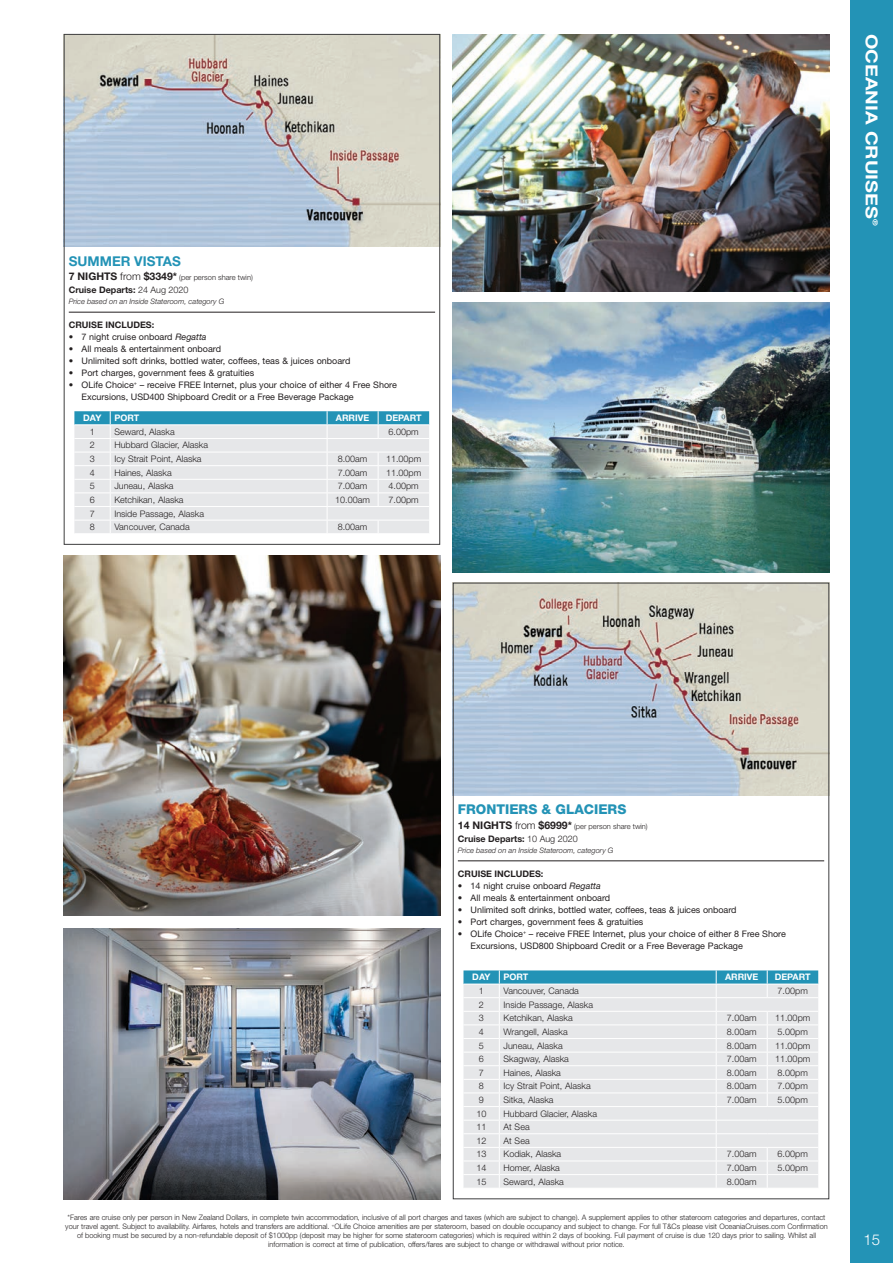
<style>
.page{position:relative;width:893px;height:1263px;background:#fff}
.page>*{position:absolute;margin:0;border:0;box-sizing:border-box;transform-origin:0 0}
.t1{font:700 16.5px "Helvetica Neue LT Std";color:#fff;scale:1.2 1}
.t2{font:300 15px "Helvetica Neue LT Std";color:#fff}
.t3{font:800 13.5px "Helvetica Neue LT Std";color:#2393b6}
.t4{font:700 13.5px "Helvetica Neue LT Std";color:#2393b6}
.t5{font:300 9px "Helvetica Neue LT Std";color:#231f20}
.t6{font:9px/12px "Helvetica Neue LT Std";color:#231f20}
.t7{font:700 9px "Helvetica Neue LT Std";color:#231f20}
.t8{font:700 9px "Helvetica Neue LT Std";color:#fff}
.t9{font:300 7.5px/9px "Helvetica Neue LT Std";color:#231f20;text-align:center}
.t10{font:italic 300 7.5px "Helvetica Neue LT Std";color:#231f20}
.t11{font:700 7.05px "Helvetica Neue LT Std";color:#fff;scale:1.2 1}
.s1{font-weight:700;font-size:10.5px}
.s2{font-size:10.5px}
.s3{font-weight:300}
.s4{font-style:italic}
</style>
<div class="page">
<div style="left:850px;top:0;width:43px;height:1263px;background:#2393b6"></div>
<img style="left:66px;top:36px;width:372px;height:211px">
<hr style="left:69px;top:312px;width:366px;height:1px;background:#231f20">
<svg style="left:74px;top:411px;width:355px;height:122px;background:#d3dfe5"></svg>
<img style="left:453px;top:302px;width:376px;height:270px">
<img style="left:64px;top:555px;width:376px;height:361px">
<img style="left:64px;top:928px;width:376px;height:271px">
<img style="left:453px;top:34px;width:376px;height:258px">
<img style="left:455px;top:585px;width:372px;height:210px">
<hr style="left:458px;top:860px;width:366px;height:1px;background:#231f20">
<svg style="left:463px;top:970px;width:355px;height:218px;background:#dce3e7"></svg>
<hr style="left:463px;top:984px;width:36px;height:1px;background:#fff">
<hr style="left:499px;top:984px;width:217px;height:1px;background:#fff">
<hr style="left:716px;top:984px;width:51px;height:1px;background:#fff">
<hr style="left:767px;top:984px;width:51px;height:1px;background:#fff">
<h3 class="t4" style="left:69px;top:252px;width:114px">SUMMER VISTAS</h3>
<p class="t9" style="left:69px;top:273px;width:186px"><span class="s1">7 NIGHTS</span> <span class="s2">from</span> <span class="s1">$3349*</span> (per person share twin)</p>
<p class="t7" style="left:69px;top:284px;width:121px">Cruise Departs: <span class="s3">24 Aug 2020</span></p>
<p class="t10" style="left:69px;top:297px;width:157px">Price based on an Inside Stateroom, category G</p>
<p class="t7" style="left:69px;top:319px;width:87px">CRUISE INCLUDES:</p>
<p class="t6" style="left:69px;top:331px;width:139px">• 7 night cruise onboard <span class="s4">Regatta</span></p>
<p class="t6" style="left:69px;top:343px;width:154px">• All meals &amp; entertainment onboard</p>
<p class="t6" style="left:69px;top:355px;width:283px">• Unlimited soft drinks, bottled water, coffees, teas &amp; juices onboard</p>
<p class="t6" style="left:69px;top:367px;width:187px">• Port charges, government fees &amp; gratuities</p>
<p class="t6" style="left:82px;top:379px;width:317px;text-indent:-13px">• OLife Choice<sup>+</sup> – receive FREE Internet, plus your choice of either 4 Free Shore<br>Excursions, USD400 Shipboard Credit or a Free Beverage Package</p>
<p class="t8" style="left:83px;top:412px;width:20px">DAY</p>
<p class="t8" style="left:114px;top:412px;width:26px">PORT</p>
<p class="t8" style="left:336px;top:412px;width:35px">ARRIVE</p>
<p class="t8" style="left:386px;top:412px;width:37px">DEPART</p>
<p class="t5" style="left:90px;top:426px;width:7px">1</p>
<p class="t5" style="left:114px;top:426px;width:62px">Seward, Alaska</p>
<p class="t5" style="left:389px;top:426px;width:32px">6.00pm</p>
<p class="t5" style="left:90px;top:440px;width:7px">2</p>
<p class="t5" style="left:114px;top:440px;width:95px">Hubbard Glacier, Alaska</p>
<p class="t5" style="left:90px;top:453px;width:7px">3</p>
<p class="t5" style="left:114px;top:453px;width:89px">Icy Strait Point, Alaska</p>
<p class="t5" style="left:338px;top:453px;width:31px">8.00am</p>
<p class="t5" style="left:386px;top:453px;width:37px">11.00pm</p>
<p class="t5" style="left:90px;top:467px;width:7px">4</p>
<p class="t5" style="left:114px;top:467px;width:59px">Haines, Alaska</p>
<p class="t5" style="left:338px;top:467px;width:31px">7.00am</p>
<p class="t5" style="left:386px;top:467px;width:37px">11.00pm</p>
<p class="t5" style="left:90px;top:481px;width:7px">5</p>
<p class="t5" style="left:114px;top:481px;width:61px">Juneau, Alaska</p>
<p class="t5" style="left:338px;top:481px;width:31px">7.00am</p>
<p class="t5" style="left:389px;top:481px;width:32px">4.00pm</p>
<p class="t5" style="left:90px;top:494px;width:7px">6</p>
<p class="t5" style="left:114px;top:494px;width:71px">Ketchikan, Alaska</p>
<p class="t5" style="left:335px;top:494px;width:36px">10.00am</p>
<p class="t5" style="left:389px;top:494px;width:32px">7.00pm</p>
<p class="t5" style="left:90px;top:508px;width:7px">7</p>
<p class="t5" style="left:114px;top:508px;width:91px">Inside Passage, Alaska</p>
<p class="t5" style="left:90px;top:521px;width:7px">8</p>
<p class="t5" style="left:114px;top:521px;width:77px">Vancouver, Canada</p>
<p class="t5" style="left:338px;top:521px;width:31px">8.00am</p>
<h1 class="t1" style="left:882px;top:34px;width:155px;rotate:90deg">OCEANIA CRUISES</h1>
<p class="t11" style="left:880px;top:219px;width:7px;rotate:90deg">®</p>
<h3 class="t3" style="left:458px;top:801px;width:170px">FRONTIERS &amp; GLACIERS</h3>
<p class="t9" style="left:458px;top:822px;width:191px"><span class="s1">14 NIGHTS</span> <span class="s2">from</span> <span class="s1">$6999*</span> (per person share twin)</p>
<p class="t7" style="left:458px;top:833px;width:121px">Cruise Departs: <span class="s3">10 Aug 2020</span></p>
<p class="t10" style="left:458px;top:846px;width:157px">Price based on an Inside Stateroom, category G</p>
<p class="t7" style="left:458px;top:868px;width:87px">CRUISE INCLUDES:</p>
<p class="t6" style="left:458px;top:879px;width:144px">• 14 night cruise onboard <span class="s4">Regatta</span></p>
<p class="t6" style="left:458px;top:891px;width:154px">• All meals &amp; entertainment onboard</p>
<p class="t6" style="left:458px;top:903px;width:280px">• Unlimited soft drinks, bottled water, coffees, teas &amp; juices onboard</p>
<p class="t6" style="left:458px;top:915px;width:187px">• Port charges, government fees &amp; gratuities</p>
<p class="t6" style="left:471px;top:927px;width:317px;text-indent:-13px">• OLife Choice<sup>+</sup> – receive FREE Internet, plus your choice of either 8 Free Shore<br>Excursions, USD800 Shipboard Credit or a Free Beverage Package</p>
<p class="t8" style="left:472px;top:972px;width:20px">DAY</p>
<p class="t8" style="left:504px;top:972px;width:26px">PORT</p>
<p class="t8" style="left:725px;top:972px;width:35px">ARRIVE</p>
<p class="t8" style="left:775px;top:972px;width:37px">DEPART</p>
<p class="t5" style="left:479px;top:985px;width:7px">1</p>
<p class="t5" style="left:504px;top:985px;width:77px">Vancouver, Canada</p>
<p class="t5" style="left:778px;top:985px;width:32px">7.00pm</p>
<p class="t5" style="left:479px;top:999px;width:7px">2</p>
<p class="t5" style="left:504px;top:999px;width:91px">Inside Passage, Alaska</p>
<p class="t5" style="left:479px;top:1012px;width:7px">3</p>
<p class="t5" style="left:504px;top:1012px;width:71px">Ketchikan, Alaska</p>
<p class="t5" style="left:727px;top:1012px;width:31px">7.00am</p>
<p class="t5" style="left:775px;top:1012px;width:37px">11.00pm</p>
<p class="t5" style="left:479px;top:1026px;width:7px">4</p>
<p class="t5" style="left:504px;top:1026px;width:66px">Wrangell, Alaska</p>
<p class="t5" style="left:727px;top:1026px;width:31px">8.00am</p>
<p class="t5" style="left:778px;top:1026px;width:32px">5.00pm</p>
<p class="t5" style="left:479px;top:1040px;width:7px">5</p>
<p class="t5" style="left:504px;top:1040px;width:61px">Juneau, Alaska</p>
<p class="t5" style="left:727px;top:1040px;width:31px">8.00am</p>
<p class="t5" style="left:775px;top:1040px;width:37px">11.00pm</p>
<p class="t5" style="left:479px;top:1053px;width:7px">6</p>
<p class="t5" style="left:504px;top:1053px;width:67px">Skagway, Alaska</p>
<p class="t5" style="left:727px;top:1053px;width:31px">7.00am</p>
<p class="t5" style="left:775px;top:1053px;width:37px">11.00pm</p>
<p class="t5" style="left:479px;top:1067px;width:7px">7</p>
<p class="t5" style="left:504px;top:1067px;width:59px">Haines, Alaska</p>
<p class="t5" style="left:727px;top:1067px;width:31px">8.00am</p>
<p class="t5" style="left:778px;top:1067px;width:32px">8.00pm</p>
<p class="t5" style="left:479px;top:1081px;width:7px">8</p>
<p class="t5" style="left:504px;top:1081px;width:89px">Icy Strait Point, Alaska</p>
<p class="t5" style="left:727px;top:1081px;width:31px">8.00am</p>
<p class="t5" style="left:778px;top:1081px;width:32px">7.00pm</p>
<p class="t5" style="left:479px;top:1094px;width:7px">9</p>
<p class="t5" style="left:504px;top:1094px;width:51px">Sitka, Alaska</p>
<p class="t5" style="left:727px;top:1094px;width:31px">7.00am</p>
<p class="t5" style="left:778px;top:1094px;width:32px">5.00pm</p>
<p class="t5" style="left:476px;top:1108px;width:12px">10</p>
<p class="t5" style="left:504px;top:1108px;width:95px">Hubbard Glacier, Alaska</p>
<p class="t5" style="left:476px;top:1121px;width:12px">11</p>
<p class="t5" style="left:504px;top:1121px;width:28px">At Sea</p>
<p class="t5" style="left:476px;top:1135px;width:12px">12</p>
<p class="t5" style="left:504px;top:1135px;width:28px">At Sea</p>
<p class="t5" style="left:476px;top:1149px;width:12px">13</p>
<p class="t5" style="left:504px;top:1149px;width:59px">Kodiak, Alaska</p>
<p class="t5" style="left:727px;top:1149px;width:31px">7.00am</p>
<p class="t5" style="left:778px;top:1149px;width:32px">6.00pm</p>
<p class="t5" style="left:476px;top:1162px;width:12px">14</p>
<p class="t5" style="left:504px;top:1162px;width:58px">Homer, Alaska</p>
<p class="t5" style="left:727px;top:1162px;width:31px">7.00am</p>
<p class="t5" style="left:778px;top:1162px;width:32px">5.00pm</p>
<p class="t5" style="left:476px;top:1176px;width:12px">15</p>
<p class="t5" style="left:504px;top:1176px;width:62px">Seward, Alaska</p>
<p class="t5" style="left:727px;top:1176px;width:31px">8.00am</p>
<p class="t9" style="left:65px;top:1213px;width:764px">*Fares are cruise only per person in New Zealand Dollars, in complete twin accommodation, inclusive of all port charges and taxes (which are subject to change). A supplement applies to other stateroom categories and departures, contact your travel agent. Subject to availability. Airfares, hotels and transfers are additional. <sup>+</sup>OLife Choice amenities are per stateroom, based on double occupancy and subject to change. For full T&amp;Cs please visit OceaniaCruises.com Confirmation of booking must be secured by a non-refundable deposit of $1000pp (deposit may be higher for some stateroom categories) which is required within 2 days of booking. Full payment of cruise is due 120 days prior to sailing. Whilst all information is correct at time of publication, offers/fares are subject to change or withdrawal without prior notice.</p>
<h2 class="t2" style="left:863px;top:1230px;width:18px">15</h2>
</div>
